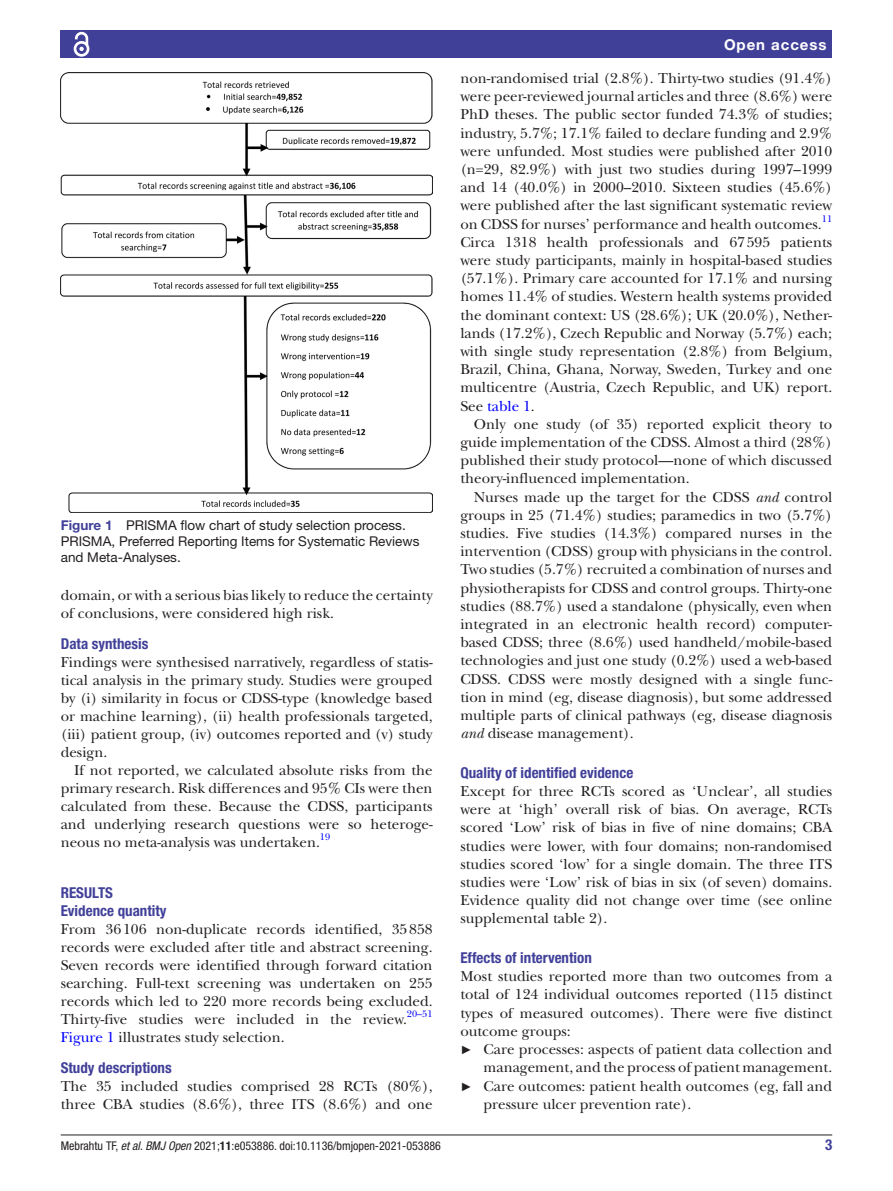
<style>
.page{position:relative;width:893px;height:1191px;background:#fff}
.page>*{position:absolute;margin:0;border:0;box-sizing:border-box;transform-origin:0 0}
.t1{font:15px/18.1px "New Baskerville";color:#231f20;text-align:justify}
.t2{font:700 condensed 15px/18px "Helvetica Neue LT Std";color:#414099}
.t3{font:700 15px "Helvetica Neue LT Std";letter-spacing:.065em;color:#fff}
.t4{font:13.5px/16.2px "Helvetica Neue LT Std";color:#231f20}
.t5{font:condensed 12px "Helvetica Neue LT Std";color:#231f20}
.t6{font:9.9px "New Baskerville";color:#00f}
.s1{font-weight:700;color:#414099}
.s2{color:#00f}
.s3{font-style:italic}
.s4{font-family:"Arial";font-size:12px}
.s5{font-weight:700}
</style>
<div class="page">
<hr style="left:61px;top:1134px;width:771px;height:1px;background:#231f20">
<div style="left:61px;top:31px;width:771px;height:27px;background:#414099"></div>
<svg style="left:73px;top:31px;width:17px;height:26px"></svg>
<img style="left:61px;top:73px;width:372px;height:439px">
<p class="t4" style="left:61px;top:516px;width:360px"><span class="s1">Figure 1</span> PRISMA flow chart of study selection process.<br>PRISMA, Preferred Reporting Items for Systematic Reviews and Meta-Analyses.</p>
<p class="t1" style="left:61px;top:586px;width:373px">domain, or with a serious bias likely to reduce the certainty of conclusions, were considered high risk.</p>
<p class="t2" style="left:61px;top:634px;width:89px">Data synthesis</p>
<p class="t1" style="left:61px;top:653px;width:373px">Findings were synthesised narratively, regardless of statis&shy;tical analysis in the primary study. Studies were grouped by (i) similarity in focus or CDSS-type (knowledge based or machine learning), (ii) health professionals targeted, (iii) patient group, (iv) outcomes reported and (v) study design.</p>
<p class="t1" style="left:61px;top:761px;width:373px;text-indent:14px">If not reported, we calculated absolute risks from the primary research. Risk differences and 95% CIs were then calculated from these. Because the CDSS, participants and underlying research questions were so heteroge&shy;neous no meta-analysis was undertaken.<sup>19</sup></p>
<p class="t2" style="left:61px;top:883px;width:107px">RESULTS<br>Evidence quantity</p>
<p class="t1" style="left:61px;top:920px;width:373px">From 36106 non-duplicate records identified, 35858 records were excluded after title and abstract screening.<br>Seven records were identified through forward citation searching. Full-text screening was undertaken on 255 records which led to 220 more records being excluded.<br>Thirty-five studies were included in the review.</p>
<p class="t6" style="left:407px;top:1008px;width:27px">20–51</p>
<p class="t1" style="left:61px;top:1028px;width:225px"><span class="s2">Figure 1</span> illustrates study selection.</p>
<p class="t2" style="left:61px;top:1058px;width:113px">Study descriptions</p>
<p class="t1" style="left:61px;top:1077px;width:373px">The 35 included studies comprised 28 RCTs (80%), three CBA studies (8.6%), three ITS (8.6%) and one</p>
<p class="t3" style="left:724px;top:35px;width:104px">Open access</p>
<p class="t1" style="left:460px;top:69px;width:373px">non-randomised trial (2.8%). Thirty-two studies (91.4%) were peer-reviewed journal articles and three (8.6%) were PhD theses. The public sector funded 74.3% of studies; industry, 5.7%; 17.1% failed to declare funding and 2.9% were unfunded. Most studies were published after 2010 (n=29, 82.9%) with just two studies during 1997–1999 and 14 (40.0%) in 2000–2010. Sixteen studies (45.6%) were published after the last significant systematic review on CDSS for nurses’ performance and health outcomes.</p>
<p class="t6" style="left:822px;top:213px;width:12px">11</p>
<p class="t1" style="left:460px;top:233px;width:373px">Circa 1318 health professionals and 67595 patients were study participants, mainly in hospital-based studies (57.1%). Primary care accounted for 17.1% and nursing homes 11.4% of studies. Western health systems provided the dominant context: US (28.6%); UK (20.0%), Nether&shy;lands (17.2%), Czech Republic and Norway (5.7%) each; with single study representation (2.8%) from Belgium, Brazil, China, Ghana, Norway, Sweden, Turkey and one multicentre (Austria, Czech Republic, and UK) report.<br>See <span class="s2">table 1</span>.</p>
<p class="t1" style="left:460px;top:415px;width:373px;text-indent:14px">Only one study (of 35) reported explicit theory to guide implementation of the CDSS. Almost a third (28%) published their study protocol—none of which discussed theory-influenced implementation.</p>
<p class="t1" style="left:460px;top:488px;width:373px;text-indent:14px">Nurses made up the target for the CDSS <span class="s3">and</span> control groups in 25 (71.4%) studies; paramedics in two (5.7%) studies. Five studies (14.3%) compared nurses in the intervention (CDSS) group with physicians in the control.<br>Two studies (5.7%) recruited a combination of nurses and physiotherapists for CDSS and control groups. Thirty-one studies (88.7%) used a standalone (physically, even when integrated in an electronic health record) computer&shy;based CDSS; three (8.6%) used handheld/mobile-based technologies and just one study (0.2%) used a web-based CDSS. CDSS were mostly designed with a single func&shy;tion in mind (eg, disease diagnosis), but some addressed multiple parts of clinical pathways (eg, disease diagnosis <span class="s3">and</span> disease management).</p>
<p class="t2" style="left:460px;top:763px;width:174px">Quality of identified evidence</p>
<p class="t1" style="left:460px;top:782px;width:373px">Except for three RCTs scored as ‘Unclear’, all studies were at ‘high’ overall risk of bias. On average, RCTs scored ‘Low’ risk of bias in five of nine domains; CBA studies were lower, with four domains; non-randomised studies scored ‘low’ for a single domain. The three ITS studies were ‘Low’ risk of bias in six (of seven) domains.<br>Evidence quality did not change over time (see online supplemental table 2).</p>
<p class="t2" style="left:460px;top:948px;width:133px">Effects of intervention</p>
<p class="t1" style="left:460px;top:967px;width:373px">Most studies reported more than two outcomes from a</p>
<p class="t1" style="left:460px;top:985px;width:373px">total of 124 individual outcomes reported (115 distinct</p>
<p class="t1" style="left:460px;top:1003px;width:373px">types of measured outcomes). There were five distinct</p>
<p class="t1" style="left:460px;top:1022px;width:112px">outcome groups:</p>
<p class="t1" style="left:460px;top:1040px;width:373px"><span class="s4">►</span> Care processes: aspects of patient data collection and</p>
<p class="t1" style="left:484px;top:1058px;width:350px">management, and the process of patient management.</p>
<p class="t1" style="left:460px;top:1076px;width:373px"><span class="s4">►</span> Care outcomes: patient health outcomes (eg, fall and</p>
<p class="t1" style="left:484px;top:1094px;width:209px">pressure ulcer prevention rate).</p>
<p class="t5" style="left:61px;top:1138px;width:382px">Mebrahtu TF, <span class="s3">et al</span>. <span class="s3">BMJ Open</span> 2021;<span class="s5">11</span>:e053886. doi:10.1136/bmjopen-2021-053886</p>
<p class="t2" style="left:825px;top:1135px;width:9px">3</p>
</div>
